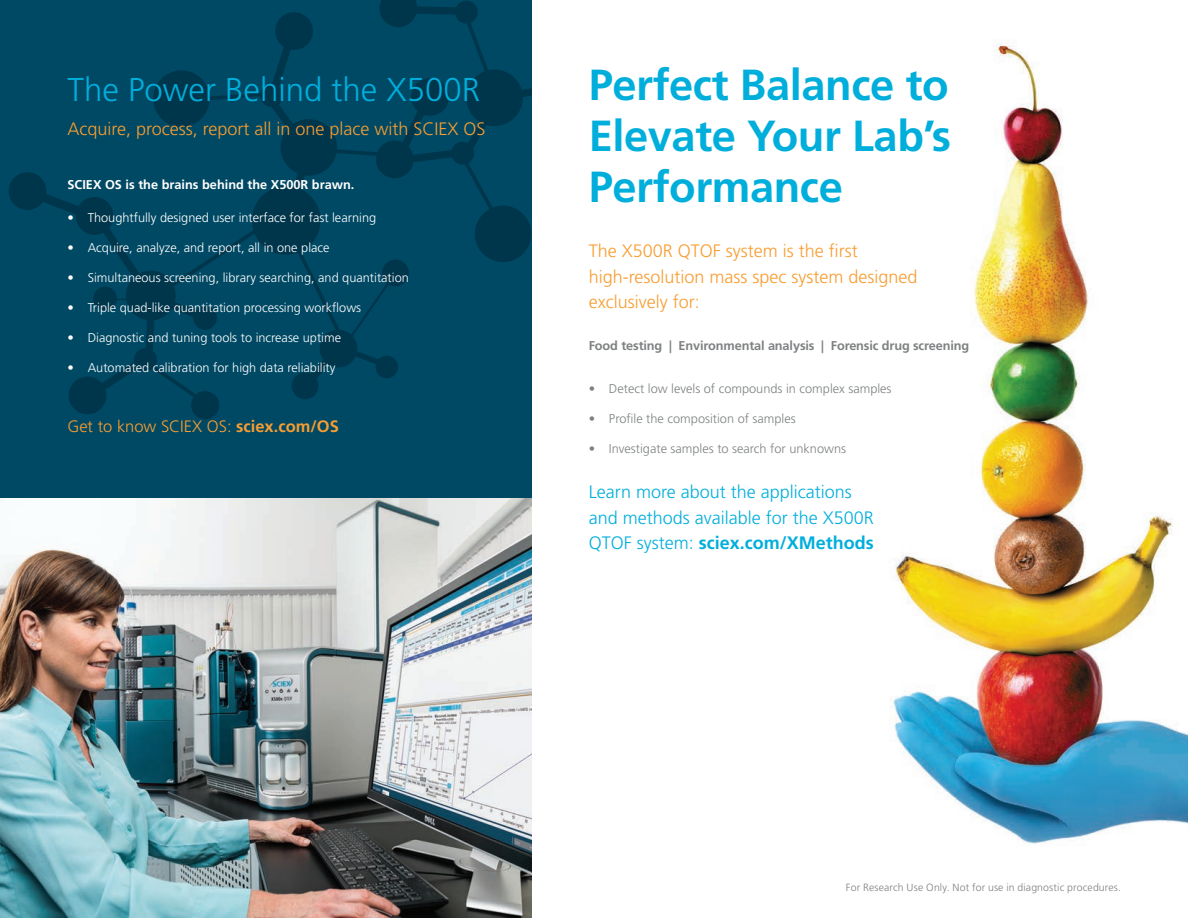
<style>
.page{position:relative;width:1188px;height:918px;background:#fff}
.page>*{position:absolute;margin:0;border:0;box-sizing:border-box;transform-origin:0 0}
.Subhead{font:700 43.5px/51px "Frutiger LT Std";letter-spacing:-.01em;color:#00aedc;text-align:justify}
.t1{font:300 33px "Frutiger LT Std";color:#00aedc}
.Subhead_Orange_12{font:300 18px/25.5px "Frutiger LT Std";color:#00aedc}
.Bullets{font:300 18px/25.5px "Frutiger LT Std";color:#f89d31}
.Subhead_Orange_12-2{font:300 18px "Frutiger LT Std";color:#f89d31}
.Subhead-2{font:300 16.5px "Frutiger LT Std";color:#f89d31}
.Bullets-2{font:300 12.75px "Frutiger LT Std";color:#fff}
.Bullets-3{font:300 12.75px "Frutiger LT Std";color:#7e8182}
.Bullets-4{font:700 12.75px "Frutiger LT Std";letter-spacing:-.01em;color:#7e8182}
.Body_Copy{font:700 12.75px "Frutiger LT Std";color:#fff}
.t2{font:300 10.5px "Frutiger LT Std";letter-spacing:.01em;color:#7e8182}
.s1{font-weight:700}
</style>
<div class="page">
<div style="left:0;top:0;width:531px;height:499px;background:#004964"></div>
<svg style="left:9px;top:12px;width:400px;height:407px"></svg>
<svg style="left:375px;top:0;width:156px;height:262px"></svg>
<img style="left:891px;top:44px;width:297px;height:800px">
<img style="left:0;top:499px;width:531px;height:419px">
<p class="t1" style="left:68px;top:70px;width:414px">The Power Behind the X500R</p>
<p class="Subhead_Orange_12-2" style="left:68px;top:119px;width:420px">Acquire, process, report all in one place with SCIEX OS</p>
<p class="Body_Copy" style="left:68px;top:177px;width:288px">SCIEX OS is the brains behind the X500R brawn.</p>
<p class="Bullets-2" style="left:68px;top:210px;width:310px">• Thoughtfully designed user interface for fast learning</p>
<p class="Bullets-2" style="left:68px;top:240px;width:264px">• Acquire, analyze, and report, all in one place</p>
<p class="Bullets-2" style="left:68px;top:270px;width:343px">• Simultaneous screening, library searching, and quantitation</p>
<p class="Bullets-2" style="left:68px;top:300px;width:295px">• Triple quad-like quantitation processing workflows</p>
<p class="Bullets-2" style="left:68px;top:330px;width:275px">• Diagnostic and tuning tools to increase uptime</p>
<p class="Bullets-2" style="left:68px;top:360px;width:269px">• Automated calibration for high data reliability</p>
<p class="Subhead-2" style="left:68px;top:417px;width:273px">Get to know SCIEX OS: <span class="s1">sciex.com/OS</span></p>
<p class="Subhead" style="left:589px;top:60px;width:364px">Perfect Balance to Elevate Your Lab’s Performance</p>
<p class="Bullets" style="left:589px;top:239px;width:330px">The X500R QTOF system is the first high-resolution mass spec system designed exclusively for:</p>
<p class="Bullets-4" style="left:589px;top:338px;width:382px">Food testing | Environmental analysis | Forensic drug screening</p>
<p class="Bullets-3" style="left:589px;top:382px;width:304px">• Detect low levels of compounds in complex samples</p>
<p class="Bullets-3" style="left:589px;top:412px;width:209px">• Profile the composition of samples</p>
<p class="Bullets-3" style="left:589px;top:442px;width:259px">• Investigate samples to search for unknowns</p>
<p class="Subhead_Orange_12" style="left:589px;top:479px;width:287px">Learn more about the applications and methods available for the X500R<br>QTOF system: <span class="s1">sciex.com/XMethods</span></p>
<p class="t2" style="left:846px;top:881px;width:277px">For Research Use Only. Not for use in diagnostic procedures.</p>
</div>
